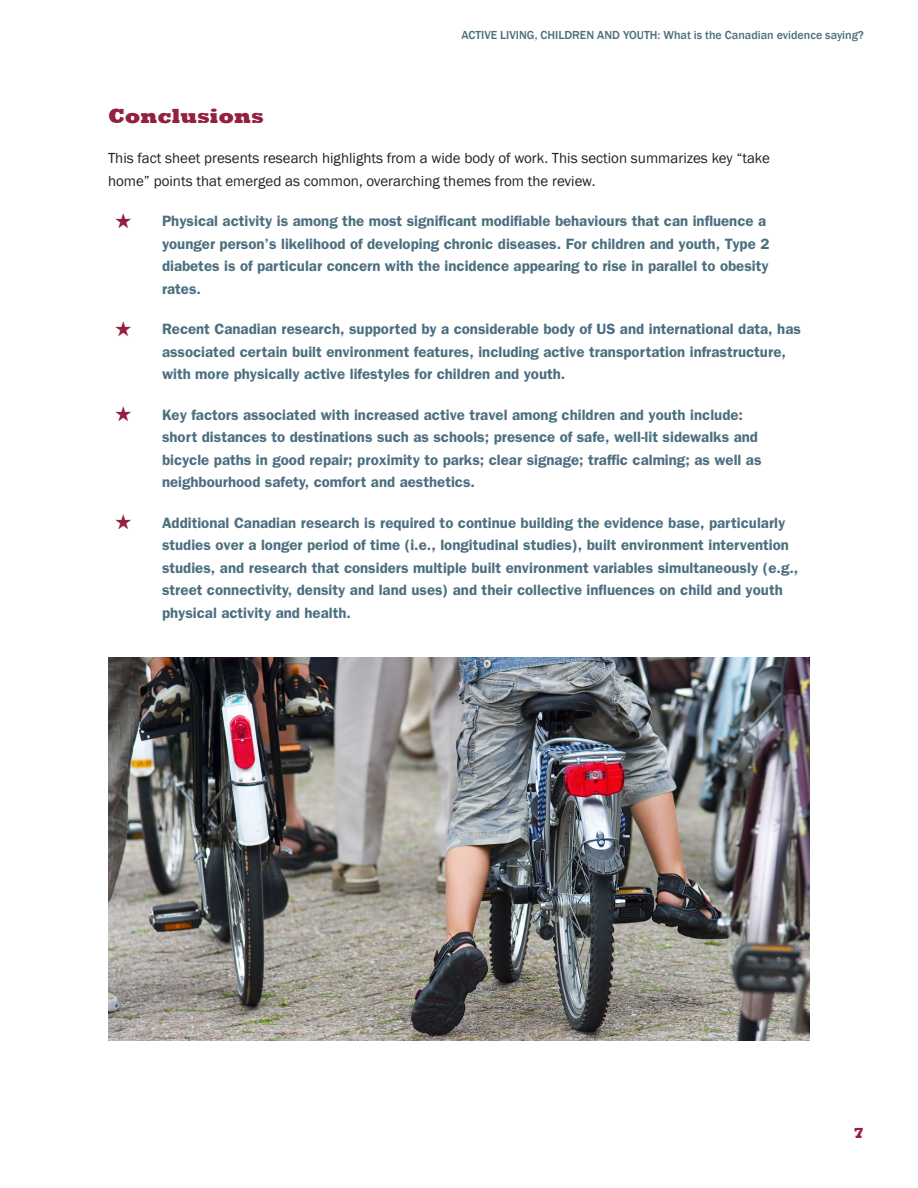
<style>
.page{position:relative;width:918px;height:1188px;background:#fff}
.page>*{position:absolute;margin:0;border:0;box-sizing:border-box;transform-origin:0 0}
.big_title{font:800 21px "Rockwell";color:#93213e}
.bullets_-_conclusion{font:600 15px/22.5px "Franklin Gothic";color:#4c6f80}
.body{font:15px/22.5px "Franklin Gothic";color:#231f20}
.t1{font:800 15px "Rockwell";color:#93213e}
.t2{font:500 12px "Franklin Gothic";color:#4c6f80}
.s1{color:#93213e}
</style>
<div class="page">
<img style="left:108px;top:658px;width:702px;height:383px">
<p class="t2" style="left:461px;top:28px;width:404px">ACTIVE LIVING, CHILDREN AND YOUTH: What is the Canadian evidence saying?</p>
<p class="big_title" style="left:108px;top:103px;width:157px">Conclusions</p>
<p class="body" style="left:108px;top:147px;width:663px">This fact sheet presents research highlights from a wide body of work. This section summarizes key “take home” points that emerged as common, overarching themes from the review.</p>
<p class="bullets_-_conclusion" style="left:162px;top:209px;width:609px;text-indent:-47px"><span class="s1">★</span> Physical activity is among the most significant modifiable behaviours that can influence a younger person’s likelihood of developing chronic diseases. For children and youth, Type 2 diabetes is of particular concern with the incidence appearing to rise in parallel to obesity rates.</p>
<p class="bullets_-_conclusion" style="left:162px;top:317px;width:640px;text-indent:-47px"><span class="s1">★</span> Recent Canadian research, supported by a considerable body of US and international data, has associated certain built environment features, including active transportation infrastructure, with more physically active lifestyles for children and youth.</p>
<p class="bullets_-_conclusion" style="left:162px;top:403px;width:601px;text-indent:-47px"><span class="s1">★</span> Key factors associated with increased active travel among children and youth include: short distances to destinations such as schools; presence of safe, well-lit sidewalks and bicycle paths in good repair; proximity to parks; clear signage; traffic calming; as well as neighbourhood safety, comfort and aesthetics.</p>
<p class="bullets_-_conclusion" style="left:162px;top:511px;width:638px;text-indent:-47px"><span class="s1">★</span> Additional Canadian research is required to continue building the evidence base, particularly studies over a longer period of time (i.e., longitudinal studies), built environment intervention studies, and research that considers multiple built environment variables simultaneously (e.g., street connectivity, density and land uses) and their collective influences on child and youth physical activity and health.</p>
<p class="t1" style="left:854px;top:1124px;width:12px">7</p>
</div>
